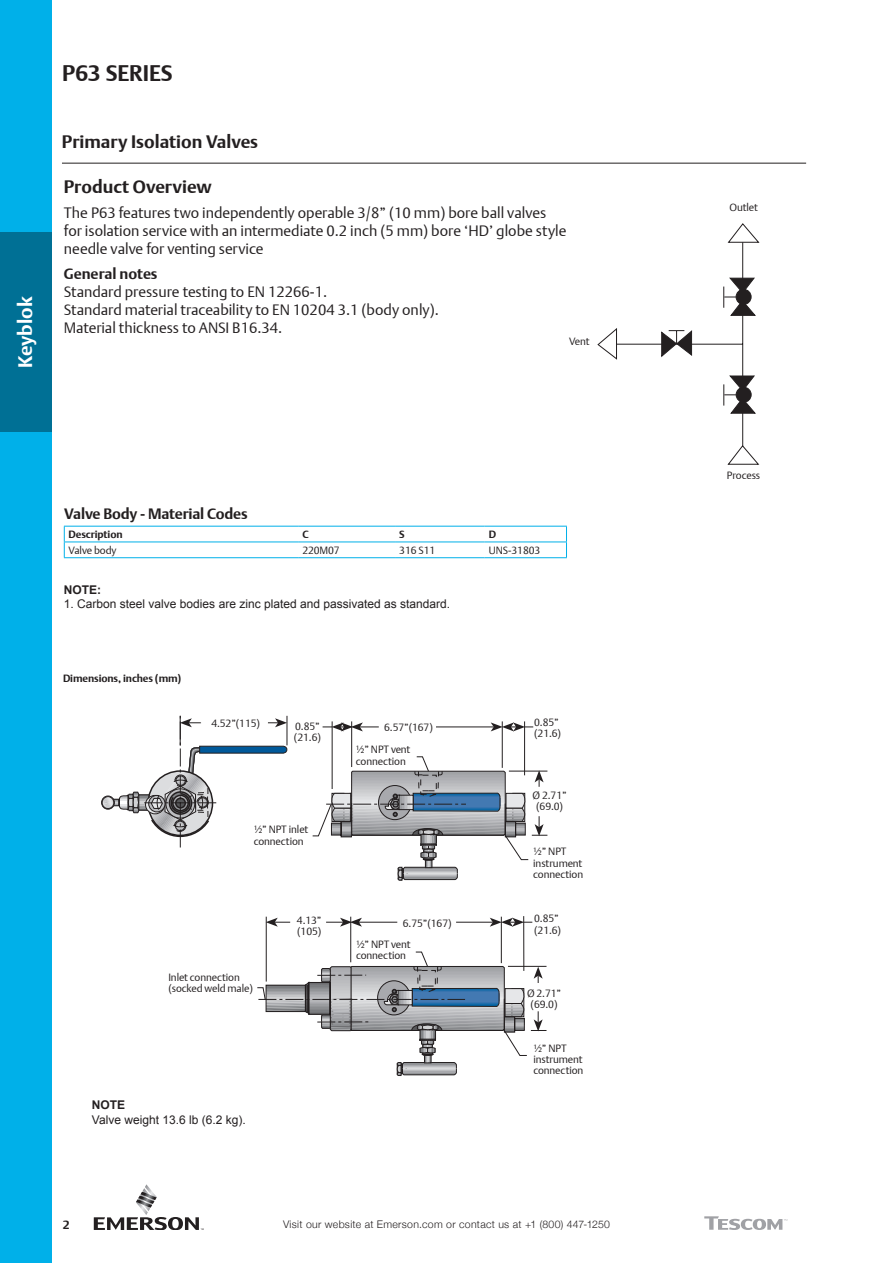
<style>
.page{position:relative;width:893px;height:1263px;background:#fff}
.page>*{position:absolute;margin:0;border:0;box-sizing:border-box;transform-origin:0 0}
.t1{font:700 22.5px "DTL Argo T";color:#231f20}
.t2{font:700 19.5px "DTL Argo T";color:#fff}
.t3{font:700 18px "DTL Argo T";color:#231f20}
.t4{font:15px/18px "DTL Argo T Light";color:#231f20}
.t5{font:700 15px "DTL Argo T";letter-spacing:-.01em;color:#231f20}
.t6{font:12px "Arial";color:#231f20}
.t7{font:700 12px "Arial";color:#231f20}
.t8{font:700 12px "DTL Argo T";color:#231f20}
.t9{font:10.5px/11.2px "DTL Argo T Light";letter-spacing:-.01em;color:#231f20}
.t10{font:300 10.5px "Helvetica Neue";letter-spacing:.03em;color:#231f20}
.t11{font:700 10.5px "DTL Argo T";letter-spacing:-.01em;color:#231f20}
</style>
<div class="page">
<div style="left:0;top:0;width:51px;height:1263px;background:#00b0e9"></div>
<svg style="left:94px;top:1184px;width:110px;height:46px"></svg>
<hr style="left:62px;top:163px;width:744px;height:1px;background:#231f20">
<svg style="left:704px;top:1216px;width:83px;height:14px"></svg>
<div style="left:0;top:233px;width:51px;height:199px;background:#007095"></div>
<hr style="left:64px;top:526px;width:234px;height:1px;background:#00b0e9">
<hr style="left:298px;top:526px;width:97px;height:1px;background:#00b0e9">
<hr style="left:395px;top:526px;width:90px;height:1px;background:#00b0e9">
<hr style="left:485px;top:526px;width:82px;height:1px;background:#00b0e9">
<hr style="left:64px;top:542px;width:234px;height:1px;background:#00b0e9">
<svg style="left:64px;top:526px;width:1px;height:31px"></svg>
<hr style="left:298px;top:542px;width:97px;height:1px;background:#00b0e9">
<hr style="left:395px;top:542px;width:90px;height:1px;background:#00b0e9">
<hr style="left:485px;top:542px;width:82px;height:1px;background:#00b0e9">
<hr style="left:64px;top:557px;width:234px;height:1px;background:#00b0e9">
<hr style="left:298px;top:557px;width:97px;height:1px;background:#00b0e9">
<hr style="left:395px;top:557px;width:90px;height:1px;background:#00b0e9">
<hr style="left:485px;top:557px;width:82px;height:1px;background:#00b0e9">
<svg style="left:566px;top:526px;width:1px;height:31px"></svg>
<hr style="left:742px;top:241px;width:1px;height:207px;background:#231f20">
<hr style="left:616px;top:344px;width:127px;height:1px;background:#231f20">
<svg style="left:597px;top:328px;width:21px;height:32px"></svg>
<svg style="left:727px;top:223px;width:33px;height:21px"></svg>
<svg style="left:727px;top:444px;width:33px;height:21px"></svg>
<svg style="left:661px;top:330px;width:32px;height:28px"></svg>
<svg style="left:723px;top:375px;width:33px;height:39px"></svg>
<svg style="left:723px;top:277px;width:33px;height:39px"></svg>
<div style="left:101px;top:796px;width:14px;height:13px;border:1px solid #231f20;border-radius:50%"></div>
<svg style="left:102px;top:715px;width:446px;height:133px"></svg>
<svg style="left:396px;top:921px;width:151px;height:155px"></svg>
<svg style="left:257px;top:804px;width:272px;height:252px"></svg>
<div style="left:201px;top:714px;width:67px;height:22px;background:#fff"></div>
<h2 class="t2" style="left:14px;top:368px;width:73px;rotate:-90deg">Keyblok</h2>
<h1 class="t1" style="left:62px;top:60px;width:112px">P63 SERIES</h1>
<h3 class="t3" style="left:62px;top:131px;width:198px">Primary Isolation Valves</h3>
<h3 class="t3" style="left:64px;top:176px;width:149px">Product Overview</h3>
<h3 class="t4" style="left:64px;top:204px;width:504px">The P63 features two independently operable 3/8” (10 mm) bore ball valves for isolation service with an intermediate 0.2 inch (5 mm) bore ‘HD’ globe style needle valve for venting service</h3>
<h3 class="t5" style="left:64px;top:265px;width:95px">General notes</h3>
<h3 class="t4" style="left:64px;top:282px;width:377px">Standard pressure testing to EN 12266-1.<br>Standard material traceability to EN 10204 3.1 (body only).<br>Material thickness to ANSI B16.34.</h3>
<p class="t9" style="left:569px;top:335px;width:22px">Vent</p>
<h3 class="t5" style="left:64px;top:505px;width:185px">Valve Body - Material Codes</h3>
<p class="t11" style="left:69px;top:528px;width:56px">Description</p>
<p class="t11" style="left:302px;top:528px;width:8px">C</p>
<p class="t11" style="left:399px;top:528px;width:7px">S</p>
<p class="t11" style="left:489px;top:528px;width:9px">D</p>
<p class="t9" style="left:69px;top:544px;width:50px">Valve body</p>
<p class="t9" style="left:302px;top:544px;width:39px">220M07</p>
<p class="t9" style="left:399px;top:544px;width:38px">316 S11</p>
<p class="t9" style="left:489px;top:544px;width:53px">UNS-31803</p>
<p class="t7" style="left:64px;top:581px;width:39px">NOTE:</p>
<p class="t6" style="left:64px;top:596px;width:388px">1. Carbon steel valve bodies are zinc plated and passivated as standard.</p>
<p class="t11" style="left:63px;top:672px;width:120px">Dimensions, inches (mm)</p>
<p class="t9" style="left:211px;top:717px;width:50px">4.52”(115)</p>
<p class="t9" style="left:534px;top:717px;width:28px">0.85” (21.6)</p>
<p class="t9" style="left:294px;top:720px;width:28px">0.85” (21.6)</p>
<p class="t9" style="left:384px;top:722px;width:50px">6.57”(167)</p>
<p class="t9" style="left:254px;top:824px;width:56px">½” NPT inlet connection</p>
<p class="t9" style="left:356px;top:744px;width:56px">½” NPT vent connection</p>
<p class="t9" style="left:297px;top:914px;width:26px">4.13” (105)</p>
<p class="t9" style="left:403px;top:918px;width:50px">6.75”(167)</p>
<p class="t9" style="left:356px;top:939px;width:56px">½” NPT vent connection</p>
<p class="t9" style="left:533px;top:789px;width:36px;text-align:center">Ø 2.71” (69.0)</p>
<p class="t9" style="left:533px;top:846px;width:51px">½” NPT instrument connection</p>
<p class="t9" style="left:534px;top:913px;width:28px">0.85” (21.6)</p>
<p class="t9" style="left:168px;top:972px;width:86px">Inlet connection (socked weld male)</p>
<p class="t7" style="left:92px;top:1097px;width:35px">NOTE</p>
<p class="t6" style="left:92px;top:1112px;width:155px">Valve weight 13.6 lb (6.2 kg).</p>
<p class="t9" style="left:527px;top:988px;width:36px;text-align:center">Ø 2.71” (69.0)</p>
<p class="t9" style="left:533px;top:1042px;width:51px">½” NPT instrument connection</p>
<p class="t8" style="left:63px;top:1217px;width:8px">2</p>
<p class="t10" style="left:283px;top:1216px;width:328px">Visit our website at Emerson.com or contact us at +1 (800) 447-1250</p>
<p class="t9" style="left:729px;top:202px;width:30px">Outlet</p>
<p class="t9" style="left:727px;top:469px;width:35px">Process</p>
</div>
